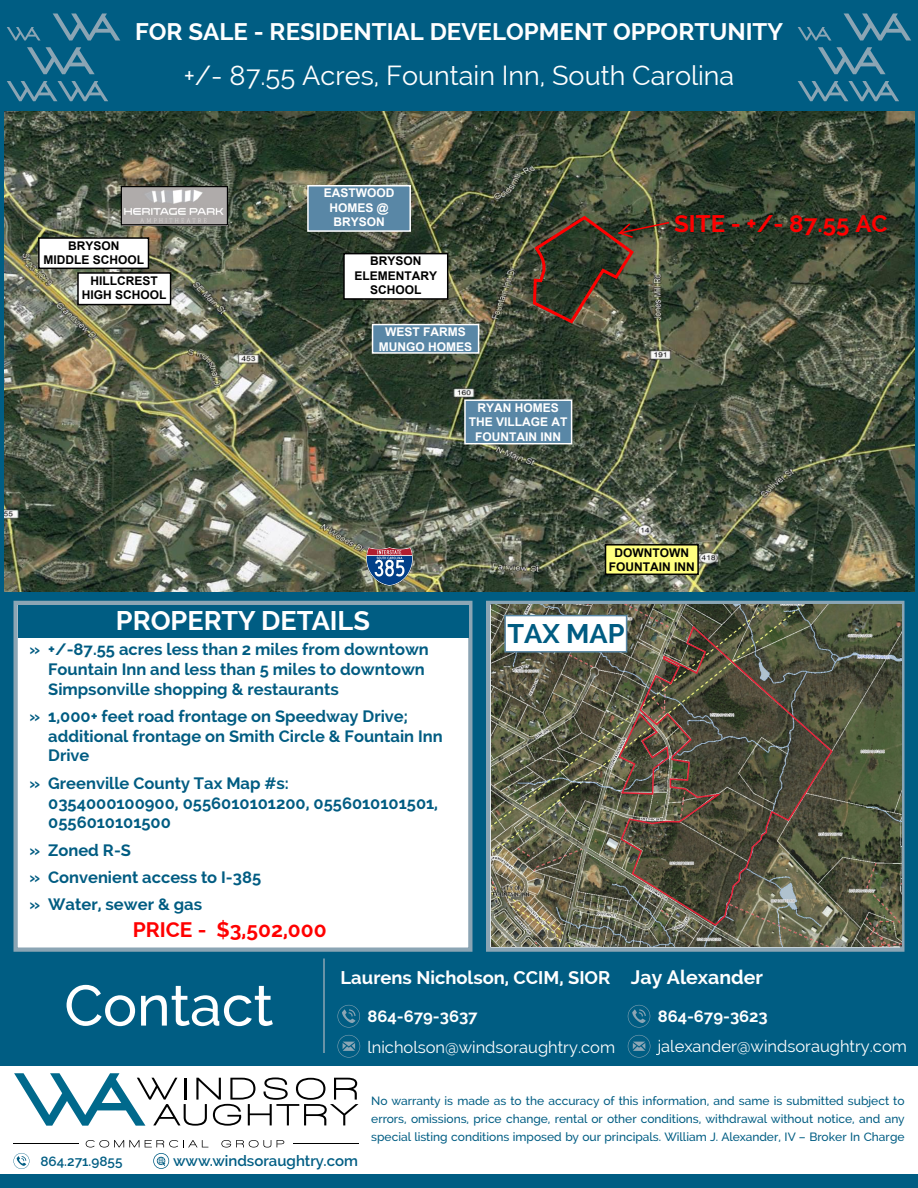
<style>
.page{position:relative;width:918px;height:1188px;background:#005d83}
.page>*{position:absolute;margin:0;border:0;box-sizing:border-box;transform-origin:0 0}
.t1{font:500 57px "Raleway";color:#fff}
.t2{font:27px "Raleway";color:#fff}
.t3{font:700 27px "Raleway";color:#fff}
.t4{font:700 27px "Raleway";color:#005c82}
.t5{font:700 24px "Raleway";color:#fff}
.t6{font:700 24px "Raleway";color:#f00}
.t7{font:700 21px "Raleway";color:#f00}
.t8{font:700 18.45px "Raleway";color:#fff}
.t9{font:700 16.5px/19.8px "Raleway";color:#005c82}
.t10{font:16.5px "Raleway";color:#fff}
.t11{font:700 16.5px "Raleway";color:#fff}
.t12{font:600 15px "Raleway";color:#005d83}
.t13{font:600 13.5px "Raleway";color:#005d83}
.t14{font:500 12px/18px "Raleway";color:#005d83;text-align:justify}
.t15{font:700 12px/14.4px "Arial";color:#000;text-align:center}
.t16{font:700 12px/14.4px "Arial";color:#fff;text-align:center}
.s1{font-style:inherit}
.s2{font-size:19.5px}
</style>
<div class="page">
<div style="left:0;top:1066px;width:918px;height:108px;background:#fff"></div>
<hr style="left:14px;top:1143px;width:65px;height:1px;background:#000">
<hr style="left:293px;top:1143px;width:66px;height:1px;background:#000">
<svg style="left:86px;top:1140px;width:53px;height:8px"></svg>
<svg style="left:145px;top:1140px;width:63px;height:7px"></svg>
<svg style="left:221px;top:1140px;width:50px;height:8px"></svg>
<svg style="left:277px;top:1140px;width:7px;height:7px"></svg>
<svg style="left:14px;top:1073px;width:345px;height:53px"></svg>
<svg style="left:14px;top:1153px;width:15px;height:16px"></svg>
<svg style="left:153px;top:1153px;width:16px;height:16px"></svg>
<svg style="left:486px;top:601px;width:418px;height:351px;background:#8ba2ac"></svg>
<div style="left:0;top:108px;width:918px;height:486px;border:4px solid #005d83"></div>
<div style="left:13px;top:601px;width:459px;height:351px;background:#fff;border:4px solid #8ba5b4"></div>
<div style="left:18px;top:605px;width:450px;height:32px;background:#005d83"></div>
<svg style="left:628px;top:1005px;width:22px;height:23px"></svg>
<svg style="left:628px;top:1035px;width:22px;height:23px"></svg>
<hr style="left:323px;top:958px;width:2px;height:95px;background:#8ba5b4">
<svg style="left:7px;top:27px;width:33px;height:13px"></svg>
<svg style="left:53px;top:14px;width:67px;height:26px"></svg>
<svg style="left:7px;top:81px;width:101px;height:20px"></svg>
<svg style="left:27px;top:47px;width:68px;height:27px"></svg>
<svg style="left:798px;top:27px;width:33px;height:13px"></svg>
<svg style="left:844px;top:14px;width:67px;height:26px"></svg>
<svg style="left:798px;top:81px;width:101px;height:20px"></svg>
<svg style="left:818px;top:47px;width:68px;height:27px"></svg>
<svg style="left:338px;top:1005px;width:22px;height:23px"></svg>
<svg style="left:338px;top:1035px;width:22px;height:23px"></svg>
<img style="left:5px;top:112px;width:910px;height:480px">
<img style="left:366px;top:548px;width:47px;height:37px">
<img style="left:122px;top:188px;width:106px;height:38px">
<img style="left:491px;top:605px;width:410px;height:342px">
<div style="left:77px;top:272px;width:94px;height:33px;background:#fff;border:2px solid #000"></div>
<div style="left:38px;top:237px;width:111px;height:32px;background:#fff;border:2px solid #000"></div>
<div style="left:343px;top:253px;width:105px;height:47px;background:#fff;border:2px solid #000"></div>
<div style="left:121px;top:186px;width:107px;height:39px;border:1px solid #000"></div>
<div style="left:605px;top:544px;width:94px;height:31px;background:#ffff80;border:2px solid #000"></div>
<div style="left:464px;top:399px;width:108px;height:45px;background:#5987a6;border:2px solid #fff"></div>
<div style="left:372px;top:324px;width:107px;height:30px;background:#5987a6;border:2px solid #fff"></div>
<div style="left:307px;top:185px;width:104px;height:47px;background:#5987a6;border:2px solid #fff"></div>
<img style="left:531px;top:215px;width:140px;height:110px">
<svg style="left:620px;top:626px;width:213px;height:300px;background:#595543"></svg>
<img style="left:618px;top:712px;width:52px;height:83px">
<div style="left:504px;top:615px;width:123px;height:38px;background:#fff;border:2px solid #5987a6"></div>
<h3 class="t5" style="left:135px;top:18px;width:649px">FOR SALE - RESIDENTIAL DEVELOPMENT OPPORTUNITY</h3>
<h2 class="t2" style="left:184px;top:60px;width:552px">+/- 87.55 Acres, Fountain Inn, South Carolina</h2>
<p class="t15" style="left:43px;top:238px;width:102px">BRYSON<br>MIDDLE SCHOOL</p>
<p class="t15" style="left:82px;top:273px;width:86px">HILLCREST<br>HIGH SCHOOL</p>
<p class="t16" style="left:324px;top:186px;width:72px">EASTWOOD<br>HOMES @<br>BRYSON</p>
<p class="t15" style="left:355px;top:254px;width:84px">BRYSON<br>ELEMENTARY<br>SCHOOL</p>
<p class="t16" style="left:379px;top:325px;width:95px">WEST FARMS<br>MUNGO HOMES</p>
<p class="t16" style="left:469px;top:401px;width:100px">RYAN HOMES<br>THE VILLAGE AT<br>FOUNTAIN INN</p>
<h3 class="t6" style="left:674px;top:210px;width:215px">SITE - +/- 87.55 AC</h3>
<p class="t15" style="left:609px;top:545px;width:87px">DOWNTOWN<br>FOUNTAIN INN</p>
<p class="t3" style="left:116px;top:605px;width:256px">PROPERTY DETAILS</p>
<p class="t9" style="left:48px;top:639px;width:382px;text-indent:-19px">» +/-87.55 acres less than 2 miles from downtown<br>Fountain Inn and less than 5 miles to downtown<br>Simpsonville shopping &amp; restaurants</p>
<p class="t9" style="left:48px;top:706px;width:396px;text-indent:-19px">» 1,000+ feet road frontage on Speedway Drive; additional frontage on Smith Circle &amp; Fountain Inn<br>Drive</p>
<p class="t9" style="left:48px;top:773px;width:391px;text-indent:-19px">» Greenville County Tax Map #s:<br>0354000100900, 0556010101200, 0556010101501,<br>0556010101500</p>
<p class="t9" style="left:30px;top:836px;width:233px;line-height:27.3px">» Zoned R-S<br>» Convenient access to I-385 » Water, sewer &amp; gas</p>
<p class="t7" style="left:133px;top:918px;width:195px"><span class="s1">PRICE -</span> $3,502,000</p>
<h2 class="t4" style="left:507px;top:618px;width:119px">TAX MAP</h2>
<p class="t1" style="left:64px;top:973px;width:210px">Contact</p>
<p class="t8" style="left:340px;top:967px;width:424px">Laurens Nicholson, CCIM, SIOR <span class="s2">Jay Alexander</span></p>
<p class="t11" style="left:368px;top:1007px;width:112px">864-679-3637</p>
<p class="t11" style="left:658px;top:1007px;width:112px">864-679-3623</p>
<p class="t10" style="left:368px;top:1037px;width:249px">lnicholson@windsoraughtry.com</p>
<p class="t10" style="left:658px;top:1037px;width:251px">jalexander@windsoraughtry.com</p>
<p class="t14" style="left:371px;top:1092px;width:535px">No warranty is made as to the accuracy of this information, and same is submitted subject to errors, omissions, price change, rental or other conditions, withdrawal without notice, and any special listing conditions imposed by our principals. William J. Alexander, IV – Broker In Charge</p>
<p class="t13" style="left:40px;top:1153px;width:84px">864.271.9855</p>
<p class="t12" style="left:173px;top:1152px;width:186px">www.windsoraughtry.com</p>
</div>
